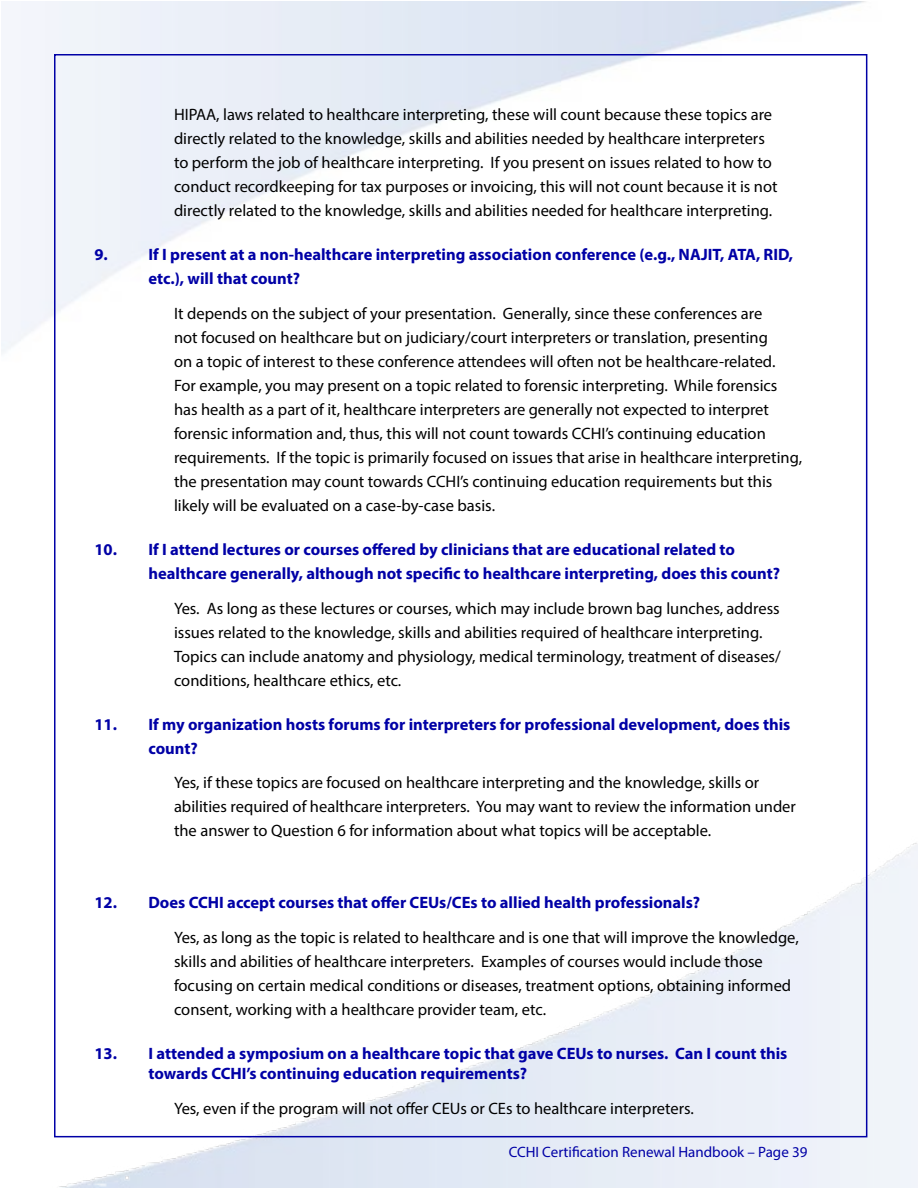
<style>
.page{position:relative;width:918px;height:1188px;background:#fff}
.page>*{position:absolute;margin:0;border:0;box-sizing:border-box;transform-origin:0 0}
.t1{font:16.5px/24px "Myriad Pro";color:#000}
.t2{font:700 16.5px/24px "Myriad Pro";color:#0000a6}
.t3{font:15px "Myriad Pro";color:#0000a6}
</style>
<div class="page">
<p class="t1" style="left:174px;top:103px;width:605px">HIPAA, laws related to healthcare interpreting, these will count because these topics are directly related to the knowledge, skills and abilities needed by healthcare interpreters to perform the job of healthcare interpreting. If you present on issues related to how to conduct recordkeeping for tax purposes or invoicing, this will not count because it is not directly related to the knowledge, skills and abilities needed for healthcare interpreting.</p>
<p class="t2" style="left:95px;top:242px;width:15px">9.</p>
<p class="t2" style="left:149px;top:242px;width:646px">If I present at a non-healthcare interpreting association conference (e.g., NAJIT, ATA, RID, etc.), will that count?</p>
<p class="t1" style="left:174px;top:301px;width:630px">It depends on the subject of your presentation. Generally, since these conferences are<br>not focused on healthcare but on judiciary/court interpreters or translation, presenting<br>on a topic of interest to these conference attendees will often not be healthcare-related.<br>For example, you may present on a topic related to forensic interpreting. While forensics has health as a part of it, healthcare interpreters are generally not expected to interpret forensic information and, thus, this will not count towards CCHI’s continuing education requirements. If the topic is primarily focused on issues that arise in healthcare interpreting, the presentation may count towards CCHI’s continuing education requirements but this likely will be evaluated on a case-by-case basis.</p>
<p class="t2" style="left:149px;top:537px;width:633px;text-indent:-54px">10. If I attend lectures or courses offered by clinicians that are educational related to healthcare generally, although not specific to healthcare interpreting, does this count?</p>
<p class="t1" style="left:174px;top:596px;width:608px">Yes. As long as these lectures or courses, which may include brown bag lunches, address issues related to the knowledge, skills and abilities required of healthcare interpreting.<br>Topics can include anatomy and physiology, medical terminology, treatment of diseases/ conditions, healthcare ethics, etc.</p>
<p class="t2" style="left:149px;top:711px;width:643px;text-indent:-54px">11. If my organization hosts forums for interpreters for professional development, does this count?</p>
<p class="t1" style="left:174px;top:771px;width:623px">Yes, if these topics are focused on healthcare interpreting and the knowledge, skills or abilities required of healthcare interpreters. You may want to review the information under the answer to Question 6 for information about what topics will be acceptable.</p>
<p class="t2" style="left:95px;top:890px;width:607px">12. Does CCHI accept courses that offer CEUs/CEs to allied health professionals?</p>
<p class="t1" style="left:174px;top:925px;width:626px">Yes, as long as the topic is related to healthcare and is one that will improve the knowledge, skills and abilities of healthcare interpreters. Examples of courses would include those focusing on certain medical conditions or diseases, treatment options, obtaining informed consent, working with a healthcare provider team, etc.</p>
<p class="t2" style="left:149px;top:1043px;width:640px;line-height:19.8px;text-indent:-54px">13. I attended a symposium on a healthcare topic that gave CEUs to nurses. Can I count this towards CCHI’s continuing education requirements?</p>
<p class="t1" style="left:174px;top:1096px;width:521px">Yes, even if the program will not offer CEUs or CEs to healthcare interpreters.</p>
<p class="t3" style="left:509px;top:1142px;width:300px">CCHI Certification Renewal Handbook – Page 39</p>
</div>
